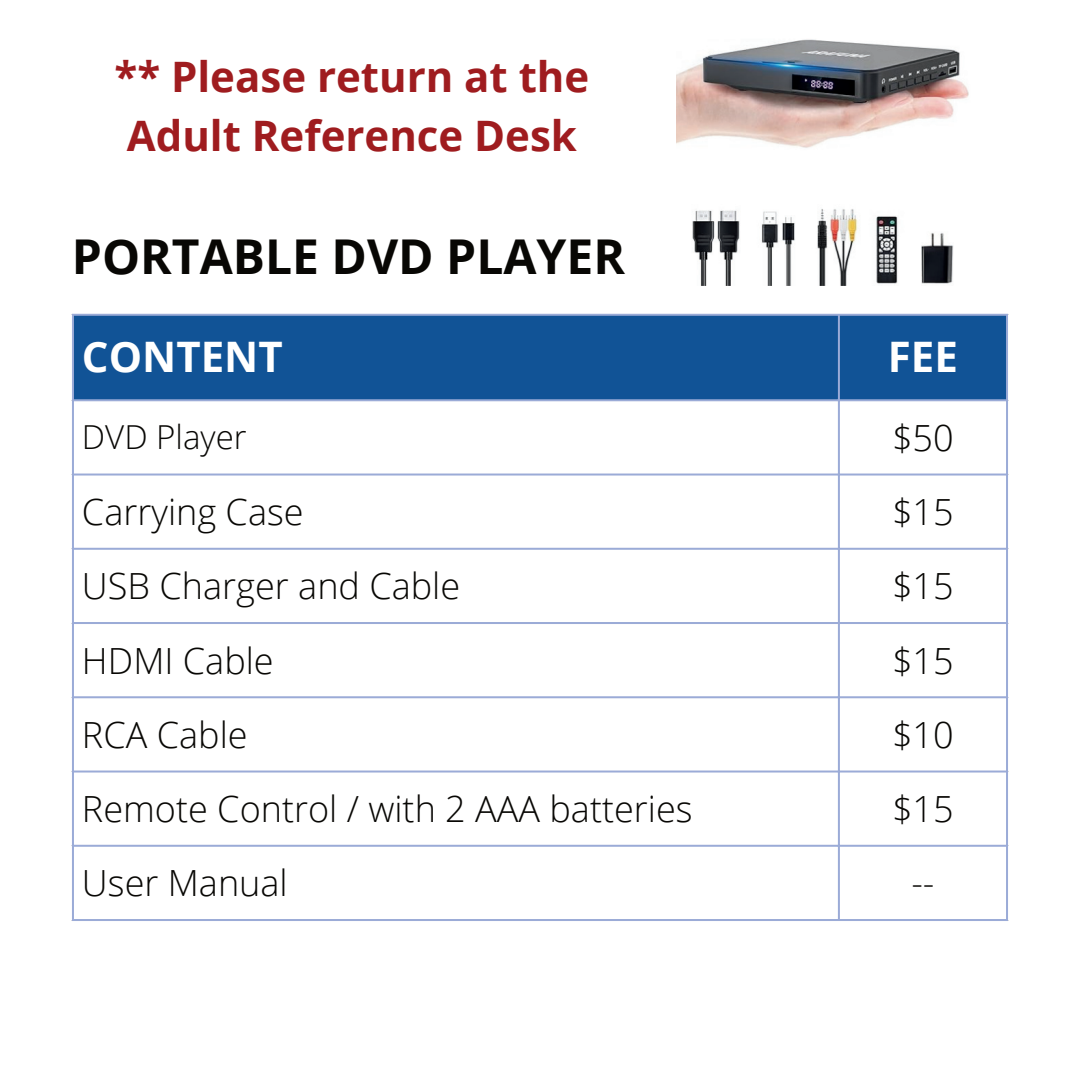
<style>
.page{position:relative;width:1080px;height:1080px;background:#fff}
.page>*{position:absolute;margin:0;border:0;box-sizing:border-box;transform-origin:0 0}
.t1{font:700 48px "Open Sans";color:#080704}
.t2{font:700 42px/58.5px "Open Sans";color:#9f1c1f}
.t3{font:700 42px "Open Sans";color:#fff}
.t4{font:300 36px "Open Sans";color:#080704}
.t5{font:300 33px "Open Sans";color:#080704}
</style>
<div class="page">
<div style="left:74px;top:316px;width:932px;height:83px;background:#115396"></div>
<hr style="left:72px;top:316px;width:2px;height:603px;background:#9babd7">
<hr style="left:838px;top:316px;width:2px;height:603px;background:#9babd7">
<hr style="left:1006px;top:316px;width:2px;height:603px;background:#9babd7">
<hr style="left:72px;top:314px;width:936px;height:2px;background:#9babd7">
<hr style="left:72px;top:399px;width:936px;height:2px;background:#9babd7">
<hr style="left:72px;top:474px;width:936px;height:2px;background:#9babd7">
<hr style="left:72px;top:548px;width:936px;height:2px;background:#9babd7">
<hr style="left:72px;top:622px;width:936px;height:2px;background:#9babd7">
<hr style="left:72px;top:696px;width:936px;height:2px;background:#9babd7">
<hr style="left:72px;top:771px;width:936px;height:2px;background:#9babd7">
<hr style="left:72px;top:845px;width:936px;height:2px;background:#9babd7">
<hr style="left:72px;top:919px;width:936px;height:2px;background:#9babd7">
<img style="left:676px;top:39px;width:293px;height:247px">
<p class="t2" style="left:115px;top:47px;width:476px">** Please return at the<br>Adult Reference Desk</p>
<h1 class="t1" style="left:72px;top:223px;width:555px">PORTABLE DVD PLAYER</h1>
<p class="t3" style="left:82px;top:327px;width:202px">CONTENT</p>
<p class="t3" style="left:888px;top:327px;width:72px">FEE</p>
<p class="t5" style="left:82px;top:414px;width:166px">DVD Player</p>
<p class="t4" style="left:892px;top:413px;width:63px">$50</p>
<p class="t4" style="left:82px;top:487px;width:223px">Carrying Case</p>
<p class="t4" style="left:892px;top:487px;width:63px">$15</p>
<p class="t4" style="left:82px;top:562px;width:380px">USB Charger and Cable</p>
<p class="t4" style="left:892px;top:562px;width:63px">$15</p>
<p class="t4" style="left:82px;top:636px;width:193px">HDMI Cable</p>
<p class="t4" style="left:892px;top:636px;width:63px">$15</p>
<p class="t4" style="left:82px;top:710px;width:167px">RCA Cable</p>
<p class="t4" style="left:892px;top:710px;width:63px">$10</p>
<p class="t4" style="left:82px;top:784px;width:612px">Remote Control / with 2 AAA batteries</p>
<p class="t4" style="left:892px;top:784px;width:63px">$15</p>
<p class="t4" style="left:82px;top:859px;width:207px">User Manual</p>
<p class="t4" style="left:911px;top:859px;width:25px">--</p>
</div>
